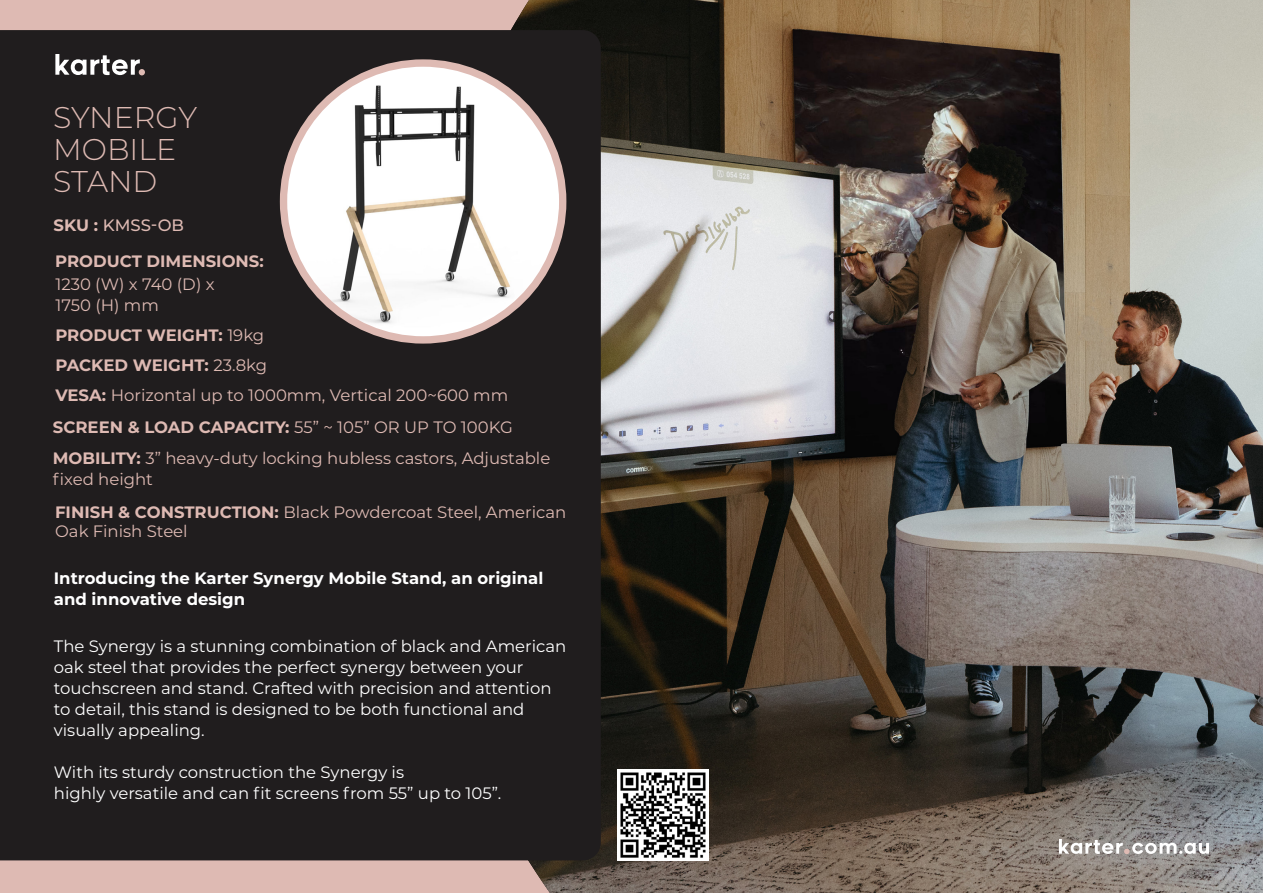
<style>
.page{position:relative;width:1263px;height:893px;background:#fff}
.page>*{position:absolute;margin:0;border:0;box-sizing:border-box;transform-origin:0 0}
.Specs{font:300 30px "Montserrat";color:#debab3}
.Normal_Para{font:16.5px/21px "Montserrat";color:#fff}
.Normal_Para-2{font:16.5px/21px "Montserrat";color:#debab3}
.t1{font:700 16.5px "Montserrat";color:#debab3}
.t2{font:700 16.5px/21px "Montserrat";color:#fff}
.t3{font:500 16.5px "Montserrat";color:#debab3}
.s1{font-weight:700}
.s2{font-weight:400}
</style>
<div class="page">
<div style="left:0;top:0;width:557px;height:893px;background:#debab3"></div>
<img style="left:449px;top:0;width:814px;height:893px">
<div style="left:0;top:30px;width:601px;height:830px;background:#201d1e"></div>
<img style="left:284px;top:63px;width:278px;height:275px">
<div style="left:280px;top:59px;width:286px;height:285px;border:7px solid #debab3;border-radius:50%"></div>
<svg style="left:55px;top:54px;width:90px;height:21px;background:#7a7778"></svg>
<img style="left:618px;top:769px;width:91px;height:91px">
<svg style="left:1059px;top:839px;width:150px;height:15px"></svg>
<p class="Specs" style="left:53px;top:97px;width:146px">SYNERGY</p>
<p class="Specs" style="left:53px;top:129px;width:124px">MOBILE</p>
<p class="Specs" style="left:53px;top:161px;width:106px">STAND</p>
<p class="t3" style="left:54px;top:213px;width:132px"><span class="s1">SKU :</span> KMSS-OB</p>
<p class="t1" style="left:55px;top:249px;width:210px">PRODUCT DIMENSIONS:</p>
<p class="Normal_Para-2" style="left:55px;top:273px;width:161px">1230 (W) x 740 (D) x</p>
<p class="Normal_Para-2" style="left:55px;top:294px;width:105px">1750 (H) mm</p>
<p class="t1" style="left:55px;top:323px;width:210px">PRODUCT WEIGHT: <span class="s2">19kg</span></p>
<p class="t1" style="left:55px;top:353px;width:213px">PACKED WEIGHT: <span class="s2">23.8kg</span></p>
<p class="Normal_Para-2" style="left:55px;top:385px;width:454px"><span class="s1">VESA:</span> Horizontal up to 1000mm, Vertical 200~600 mm</p>
<p class="t1" style="left:53px;top:415px;width:461px">SCREEN &amp; LOAD CAPACITY: <span class="s2">55” ~ 105” OR UP TO 100KG</span></p>
<p class="Normal_Para-2" style="left:53px;top:447px;width:499px"><span class="s1">MOBILITY:</span> 3” heavy-duty locking hubless castors, Adjustable fixed height</p>
<p class="Normal_Para-2" style="left:55px;top:501px;width:513px;line-height:19.8px"><span class="s1">FINISH &amp; CONSTRUCTION:</span> Black Powdercoat Steel, American<br>Oak Finish Steel</p>
<p class="t2" style="left:54px;top:567px;width:491px">Introducing the Karter Synergy Mobile Stand, an original and innovative design</p>
<p class="Normal_Para" style="left:54px;top:635px;width:514px">The Synergy is a stunning combination of black and American oak steel that provides the perfect synergy between your touchscreen and stand. Crafted with precision and attention to detail, this stand is designed to be both functional and visually appealing.</p>
<p class="Normal_Para" style="left:54px;top:761px;width:352px">With its sturdy construction the Synergy is</p>
<p class="Normal_Para" style="left:54px;top:782px;width:449px">highly versatile and can fit screens from 55” up to 105”.</p>
</div>
